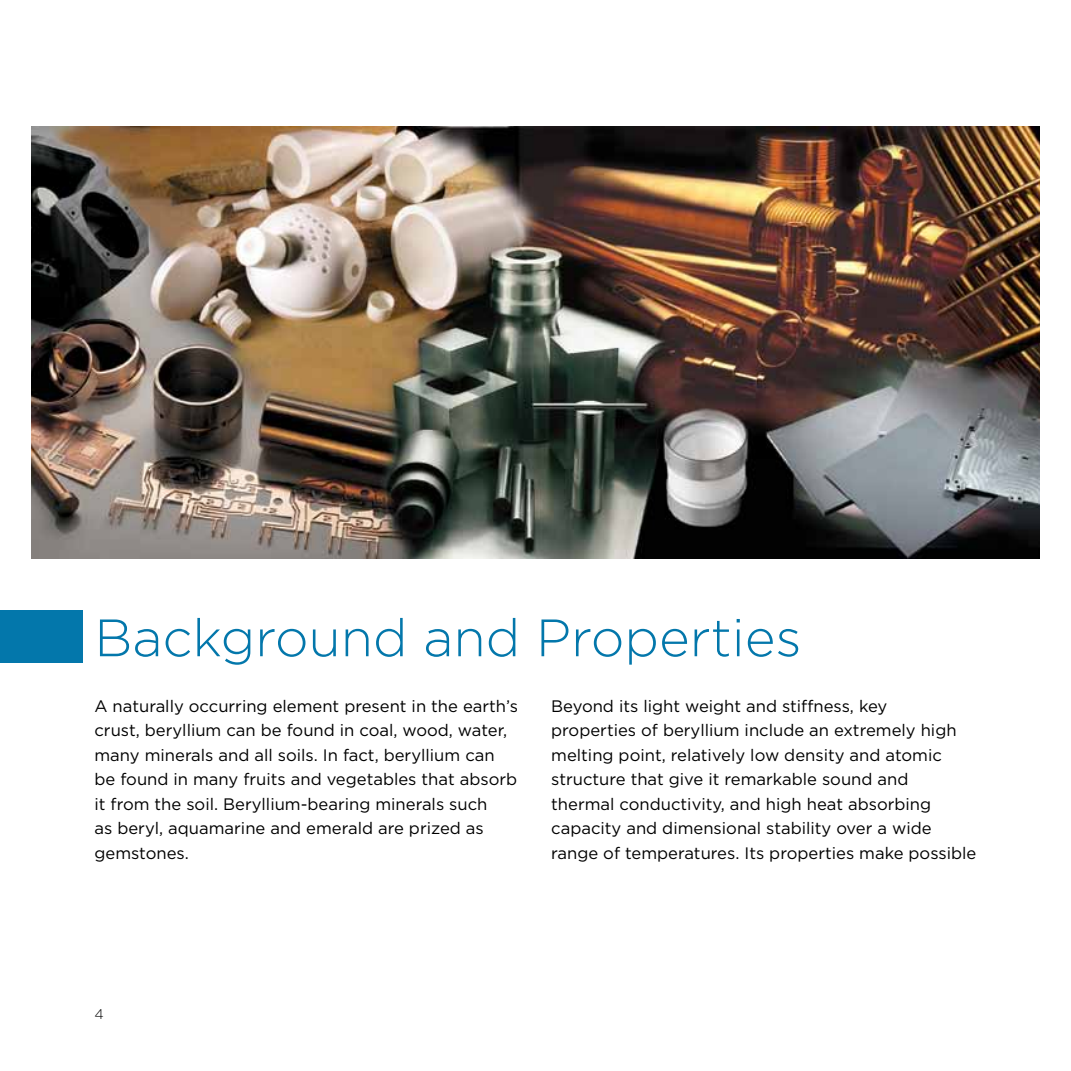
<style>
.page{position:relative;width:1071px;height:1071px;background:#fff}
.page>*{position:absolute;margin:0;border:0;box-sizing:border-box;transform-origin:0 0}
.t1{font:300 52.5px "Gotham";color:#0377ab}
.t2{font:16.62px/24.5px "Gotham";color:#000}
.t3{font:300 14px "Gotham";color:#000}
</style>
<div class="page">
<img style="left:32px;top:126px;width:1008px;height:432px">
<div style="left:0;top:611px;width:82px;height:52px;background:#0377ab"></div>
<h1 class="t1" style="left:94px;top:606px;width:709px">Background and Properties</h1>
<p class="t2" style="left:94px;top:693px;width:425px">A naturally occurring element present in the earth’s crust, beryllium can be found in coal, wood, water, many minerals and all soils. In fact, beryllium can be found in many fruits and vegetables that absorb it from the soil. Beryllium-bearing minerals such<br>as beryl, aquamarine and emerald are prized as gemstones.</p>
<p class="t2" style="left:551px;top:693px;width:427px">Beyond its light weight and stiffness, key properties of beryllium include an extremely high melting point, relatively low density and atomic structure that give it remarkable sound and<br>thermal conductivity, and high heat absorbing capacity and dimensional stability over a wide range of temperatures. Its properties make possible</p>
<p class="t3" style="left:94px;top:1006px;width:11px">4</p>
</div>
